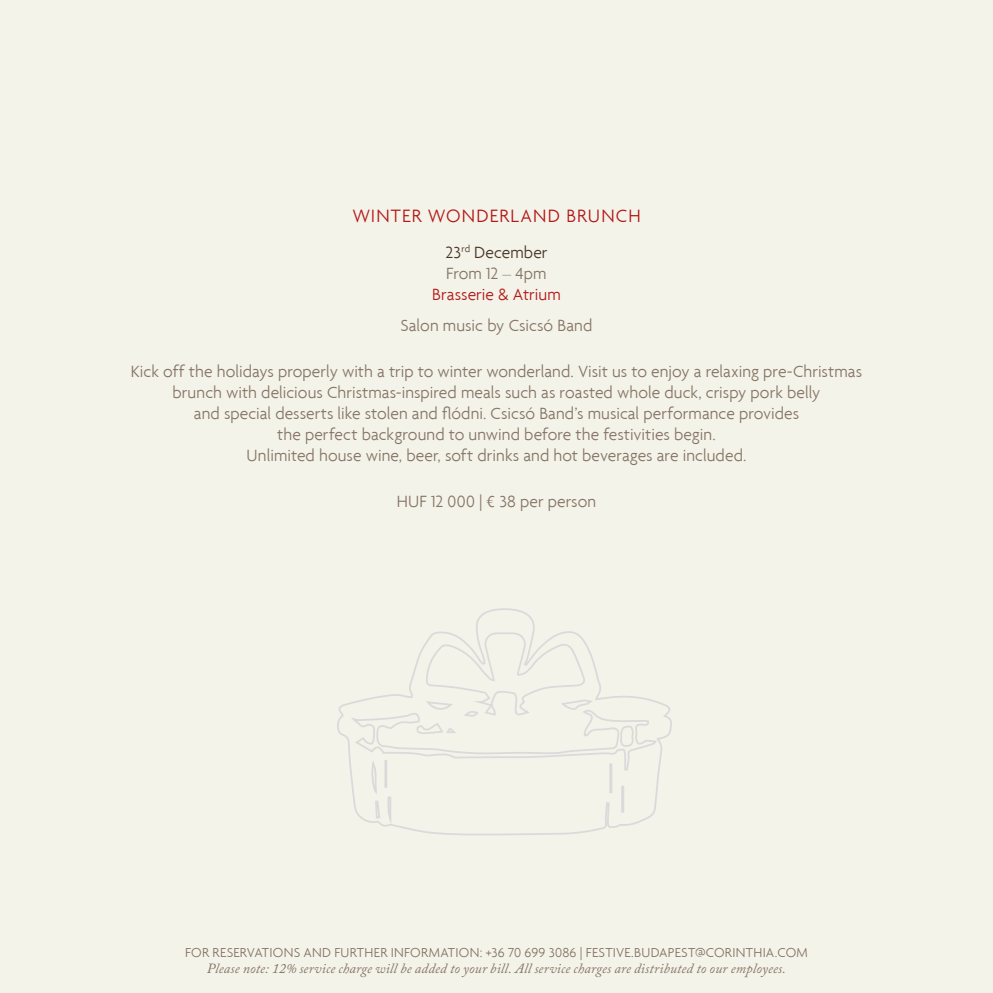
<style>
.page{position:relative;width:993px;height:993px;background:#fff}
.page>*{position:absolute;margin:0;border:0;box-sizing:border-box;transform-origin:0 0}
.t1{font:300 19.25px "Agenda";letter-spacing:.06em;color:#b21917}
.t2{font:300 17.5px/21px "Agenda";letter-spacing:.005em;color:#857466;text-align:center}
.t3{font:300 17.5px/21px "Agenda";letter-spacing:.005em;color:#463423}
.t4{font:300 17.5px "Agenda";letter-spacing:.005em;color:#b21917}
.t5{font:italic 14px "Adobe Caslon Pro";letter-spacing:.01em;color:#857466}
.t6{font:300 14px "Agenda";letter-spacing:.02em;color:#857466}
.s1{color:#857466}
</style>
<div class="page">
<div style="left:0;top:0;width:992px;height:992px;background:#f4f3e9"></div>
<svg style="left:337px;top:608px;width:335px;height:228px"></svg>
<svg style="left:619px;top:724px;width:16px;height:23px"></svg>
<p class="t1" style="left:352px;top:205px;width:290px">WINTER WONDERLAND BRUNCH</p>
<p class="t3" style="left:445px;top:242px;width:103px">23<sup>rd</sup> December<br><span class="s1">From 12 – 4pm</span></p>
<p class="t4" style="left:432px;top:284px;width:130px">Brasserie &amp; Atrium</p>
<p class="t2" style="left:400px;top:314px;width:193px">Salon music by Csicsó Band</p>
<p class="t2" style="left:131px;top:360px;width:732px">Kick off the holidays properly with a trip to winter wonderland. Visit us to enjoy a relaxing pre-Christmas brunch with delicious Christmas-inspired meals such as roasted whole duck, crispy pork belly<br>and special desserts like stolen and flódni. Csicsó Band’s musical performance provides<br>the perfect background to unwind before the festivities begin.<br>Unlimited house wine, beer, soft drinks and hot beverages are included.</p>
<p class="t2" style="left:396px;top:490px;width:201px">HUF 12 000 | € 38 per person</p>
<p class="t6" style="left:185px;top:944px;width:623px">FOR RESERVATIONS AND FURTHER INFORMATION: +36 70 699 3086 | FESTIVE.BUDAPEST@CORINTHIA.COM</p>
<p class="t5" style="left:207px;top:959px;width:580px">Please note: 12% service charge will be added to your bill. All service charges are distributed to our employees.</p>
</div>
